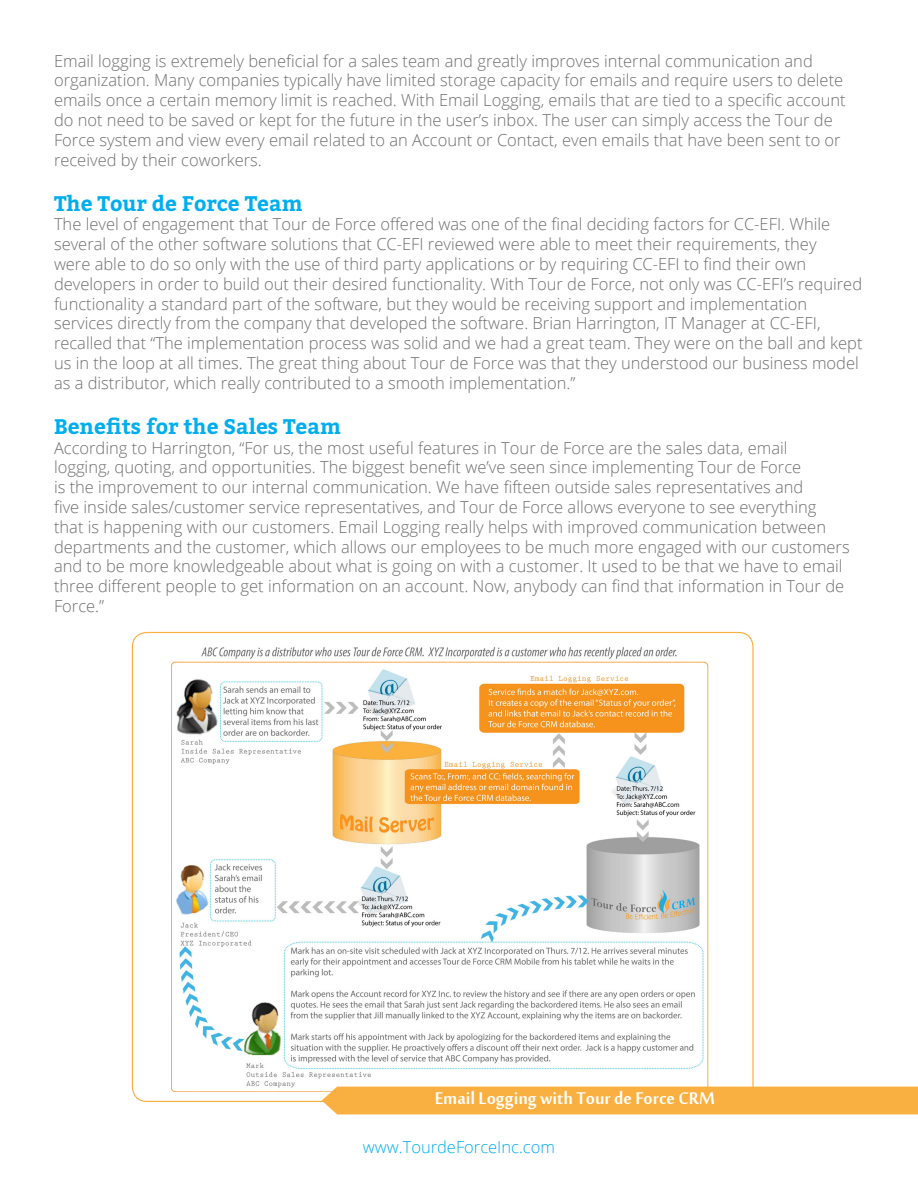
<style>
.page{position:relative;width:918px;height:1188px;background:#fff}
.page>*{position:absolute;margin:0;border:0;box-sizing:border-box;transform-origin:0 0}
.t1{font:25.8px "Mool Boran";color:#fff}
.t2{font:700 21px "Bitter";color:#00aeef}
.t3{font:300 16.5px/19.8px "Open Sans";color:#6e6e70}
.t4{font:300 16.5px "Open Sans";color:#00aded}
</style>
<div class="page">
<img style="left:171px;top:647px;width:538px;height:444px">
<div style="left:322px;top:1087px;width:596px;height:27px;background:#fab040"></div>
<p class="t3" style="left:54px;top:50px;width:793px">Email logging is extremely beneficial for a sales team and greatly improves internal communication and organization. Many companies typically have limited storage capacity for emails and require users to delete emails once a certain memory limit is reached. With Email Logging, emails that are tied to a specific account do not need to be saved or kept for the future in the user’s inbox. The user can simply access the Tour de Force system and view every email related to an Account or Contact, even emails that have been sent to or received by their coworkers.</p>
<p class="t2" style="left:54px;top:187px;width:250px">The Tour de Force Team</p>
<p class="t3" style="left:54px;top:214px;width:810px">The level of engagement that Tour de Force offered was one of the final deciding factors for CC-EFI. While several of the other software solutions that CC-EFI reviewed were able to meet their requirements, they<br>were able to do so only with the use of third party applications or by requiring CC-EFI to find their own developers in order to build out their desired functionality. With Tour de Force, not only was CC-EFI’s required functionality a standard part of the software, but they would be receiving support and implementation services directly from the company that developed the software. Brian Harrington, IT Manager at CC-EFI, recalled that “The implementation process was solid and we had a great team. They were on the ball and kept us in the loop at all times. The great thing about Tour de Force was that they understood our business model as a distributor, which really contributed to a smooth implementation.”</p>
<p class="t2" style="left:54px;top:410px;width:288px">Benefits for the Sales Team</p>
<p class="t3" style="left:54px;top:437px;width:797px">According to Harrington, “For us, the most useful features in Tour de Force are the sales data, email<br>logging, quoting, and opportunities. The biggest benefit we’ve seen since implementing Tour de Force<br>is the improvement to our internal communication. We have fifteen outside sales representatives and<br>five inside sales/customer service representatives, and Tour de Force allows everyone to see everything that is happening with our customers. Email Logging really helps with improved communication between departments and the customer, which allows our employees to be much more engaged with our customers and to be more knowledgeable about what is going on with a customer. It used to be that we have to email three different people to get information on an account. Now, anybody can find that information in Tour de Force.”</p>
<p class="t1" style="left:435px;top:1080px;width:282px">Email Logging with Tour de Force CRM</p>
<p class="t4" style="left:363px;top:1136px;width:194px">www.TourdeForceInc.com</p>
</div>
